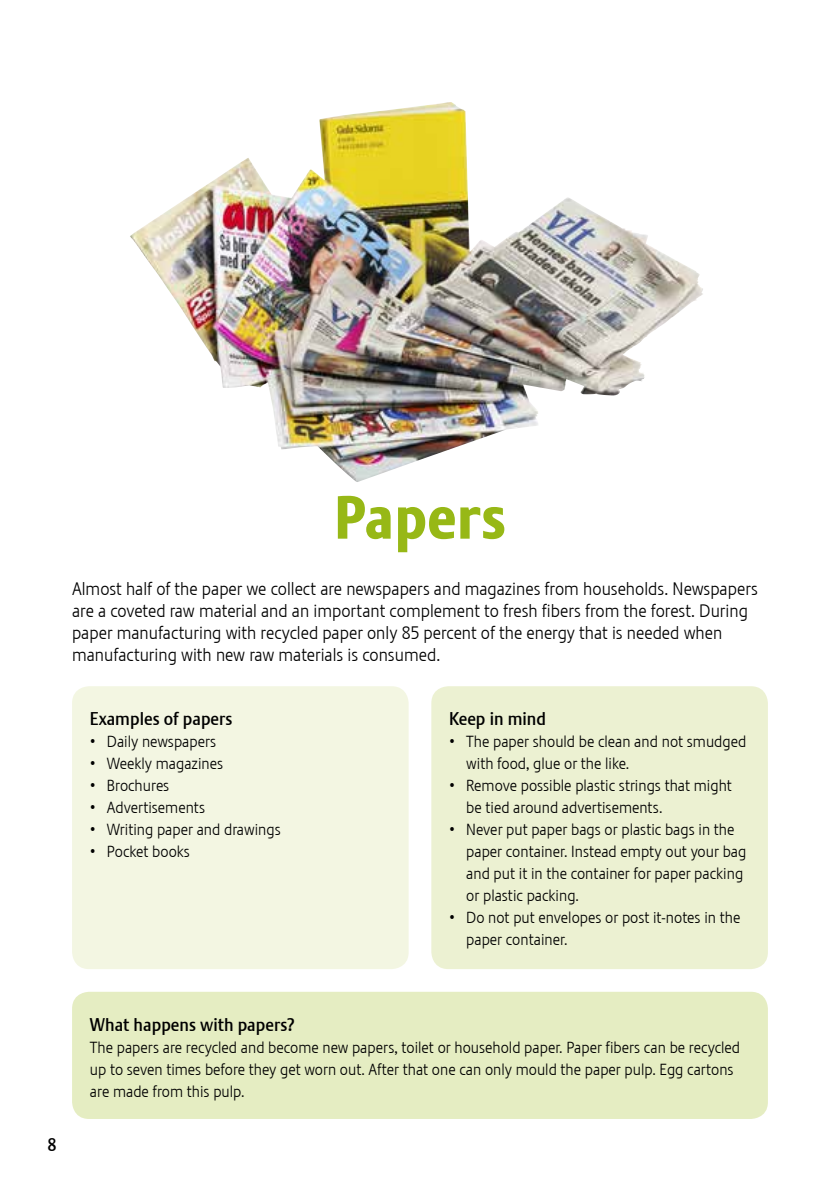
<style>
.page{position:relative;width:840px;height:1191px;background:#fff}
.page>*{position:absolute;margin:0;border:0;box-sizing:border-box;transform-origin:0 0}
.t1{font:60px "Stalemate LF Heavy";color:#97b816}
.t2{font:18px/22px "Stalemate LF Light";color:#000}
.t3{font:18px "Stalemate LF";color:#000}
.t4{font:16px/22px "Stalemate LF Light";color:#000}
</style>
<div class="page">
<div style="left:431px;top:686px;width:336px;height:283px;background:#ecf1d2;border-radius:17px"></div>
<div style="left:72px;top:686px;width:336px;height:283px;background:#f3f6e2;border-radius:17px"></div>
<div style="left:72px;top:991px;width:695px;height:128px;background:#e5edc2;border-radius:17px"></div>
<img style="left:130px;top:102px;width:489px;height:380px">
<h1 class="t1" style="left:334px;top:482px;width:174px">Papers</h1>
<p class="t2" style="left:72px;top:578px;width:687px">Almost half of the paper we collect are newspapers and magazines from households. Newspapers are a coveted raw material and an important complement to fresh fibers from the forest. During paper manufacturing with recycled paper only 85 percent of the energy that is needed when manufacturing with new raw materials is consumed.</p>
<p class="t3" style="left:90px;top:708px;width:144px">Examples of papers</p>
<p class="t4" style="left:90px;top:730px;width:128px">• Daily newspapers</p>
<p class="t4" style="left:90px;top:752px;width:135px">• Weekly magazines</p>
<p class="t4" style="left:90px;top:774px;width:81px">• Brochures</p>
<p class="t4" style="left:90px;top:796px;width:117px">• Advertisements</p>
<p class="t4" style="left:90px;top:818px;width:192px">• Writing paper and drawings</p>
<p class="t4" style="left:90px;top:840px;width:101px">• Pocket books</p>
<p class="t3" style="left:449px;top:708px;width:98px">Keep in mind</p>
<p class="t4" style="left:466px;top:730px;width:281px;text-indent:-17px">• The paper should be clean and not smudged with food, glue or the like.</p>
<p class="t4" style="left:466px;top:774px;width:267px;text-indent:-17px">• Remove possible plastic strings that might be tied around advertisements.</p>
<p class="t4" style="left:466px;top:818px;width:281px;text-indent:-17px">• Never put paper bags or plastic bags in the paper container. Instead empty out your bag and put it in the container for paper packing or plastic packing.</p>
<p class="t4" style="left:466px;top:906px;width:275px;text-indent:-17px">• Do not put envelopes or post it-notes in the paper container.</p>
<p class="t3" style="left:48px;top:1134px;width:11px">8</p>
<p class="t3" style="left:90px;top:1013px;width:206px">What happens with papers?</p>
<p class="t4" style="left:90px;top:1035px;width:651px">The papers are recycled and become new papers, toilet or household paper. Paper fibers can be recycled up to seven times before they get worn out. After that one can only mould the paper pulp. Egg cartons are made from this pulp.</p>
</div>
